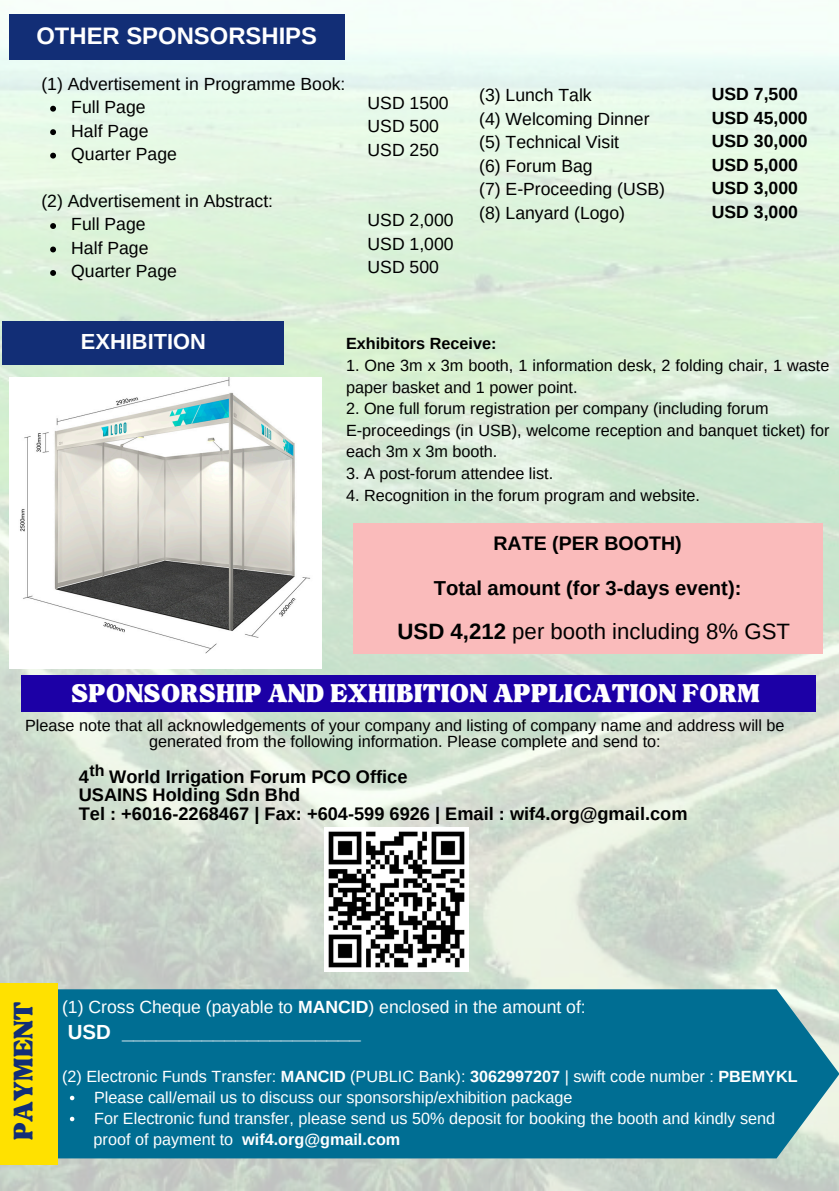
<style>
.page{position:relative;width:839px;height:1191px;background:#fff}
.page>*{position:absolute;margin:0;border:0;box-sizing:border-box;transform-origin:0 0}
.t1{font:37px "TAN Tangkiwood Display";letter-spacing:.01em;color:#122e76}
.t2{font:35.6px "TAN Tangkiwood Display";letter-spacing:.01em;color:#fff}
.t3{font:700 23.8px "Arimo";color:#fff}
.t4{font:22.2px "Arimo";color:#000}
.t5{font:700 21.8px "Arimo";color:#fff}
.t6{font:700 20.4px "Arimo";color:#fff}
.t7{font:700 20.2px "Arimo";color:#000}
.t8{font:700 19.6px "Arimo";color:#000}
.t9{font:700 18.2px/19px "Arimo";color:#000}
.t10{font:17.6px "Arimo";color:#000}
.t11{font:17.6px "Arimo";color:#fff}
.t12{font:700 17.6px/23.4px "Arimo";color:#000}
.t13{font:16.2px/21.6px "Arimo";color:#000}
.t14{font:16.2px "Arimo";color:#fff}
.t15{font:700 16.2px "Arimo";color:#fff}
.t16{font:700 16.2px "Arimo";color:#000}
.t17{font:700 16px "Arimo";color:#000}
.s1{font-weight:700}
.s2{font-weight:400}
</style>
<div class="page">
<img style="left:0;top:14px;width:838px;height:1177px">
<svg style="left:50px;top:106px;width:6px;height:6px"></svg>
<svg style="left:50px;top:129px;width:6px;height:6px"></svg>
<svg style="left:50px;top:153px;width:6px;height:6px"></svg>
<svg style="left:50px;top:223px;width:6px;height:6px"></svg>
<svg style="left:50px;top:247px;width:6px;height:5px"></svg>
<svg style="left:50px;top:270px;width:6px;height:6px"></svg>
<div style="left:9px;top:14px;width:335px;height:46px;background:#122e76"></div>
<img style="left:9px;top:378px;width:312px;height:291px">
<div style="left:3px;top:322px;width:281px;height:43px;background:#122e76"></div>
<div style="left:353px;top:523px;width:469px;height:131px;background:#fabbbb"></div>
<div style="left:21px;top:676px;width:795px;height:36px;background:#1c00a6"></div>
<div style="left:58px;top:989px;width:780px;height:169px;background:#006e93"></div>
<svg style="left:70px;top:1096px;width:4px;height:4px"></svg>
<svg style="left:70px;top:1117px;width:4px;height:4px"></svg>
<div style="left:0;top:983px;width:58px;height:182px;background:#ffe100"></div>
<img style="left:325px;top:827px;width:144px;height:144px">
<p class="t3" style="left:36px;top:22px;width:282px">OTHER SPONSORSHIPS</p>
<p class="t10" style="left:41px;top:74px;width:306px">(1) Advertisement in Programme Book:</p>
<h2 class="t10" style="left:71px;top:97px;width:76px">Full Page</h2>
<p class="t10" style="left:71px;top:121px;width:79px">Half Page</p>
<p class="t10" style="left:71px;top:144px;width:107px">Quarter Page</p>
<p class="t10" style="left:41px;top:191px;width:233px">(2) Advertisement in Abstract:</p>
<p class="t10" style="left:71px;top:215px;width:76px">Full Page</p>
<p class="t10" style="left:71px;top:238px;width:79px">Half Page</p>
<p class="t10" style="left:71px;top:261px;width:107px">Quarter Page</p>
<p class="t10" style="left:367px;top:93px;width:83px">USD 1500</p>
<p class="t10" style="left:367px;top:116px;width:73px">USD 500</p>
<p class="t10" style="left:367px;top:140px;width:73px">USD 250</p>
<p class="t10" style="left:367px;top:210px;width:88px">USD 2,000</p>
<p class="t10" style="left:367px;top:234px;width:88px">USD 1,000</p>
<p class="t10" style="left:367px;top:257px;width:73px">USD 500</p>
<p class="t10" style="left:479px;top:85px;width:114px">(3) Lunch Talk</p>
<h4 class="t10" style="left:479px;top:109px;width:172px">(4) Welcoming Dinner</h4>
<h5 class="t10" style="left:479px;top:132px;width:141px">(5) Technical Visit</h5>
<h3 class="t10" style="left:479px;top:156px;width:115px">(6) Forum Bag</h3>
<h1 class="t10" style="left:479px;top:179px;width:187px">(7) E-Proceeding (USB)</h1>
<p class="t10" style="left:479px;top:203px;width:147px">(8) Lanyard (Logo)</p>
<h5 class="t12" style="left:711px;top:82px;width:97px">USD 7,500<br>USD 45,000<br>USD 30,000<br>USD 5,000<br>USD 3,000<br>USD 3,000</h5>
<p class="t5" style="left:81px;top:329px;width:126px">EXHIBITION</p>
<p class="t16" style="left:346px;top:335px;width:152px">Exhibitors Receive:</p>
<p class="t13" style="left:346px;top:354px;width:485px">1. One 3m x 3m booth, 1 information desk, 2 folding chair, 1 waste paper basket and 1 power point.</p>
<h1 class="t13" style="left:346px;top:398px;width:424px">2. One full forum registration per company (including forum</h1>
<p class="t13" style="left:346px;top:419px;width:485px">E-proceedings (in USB), welcome reception and banquet ticket) for each 3m x 3m booth.</p>
<p class="t13" style="left:346px;top:463px;width:209px">3. A post-forum attendee list.</p>
<p class="t13" style="left:346px;top:484px;width:355px">4. Recognition in the forum program and website.</p>
<p class="t8" style="left:493px;top:532px;width:190px">RATE (PER BOOTH)</p>
<p class="t7" style="left:433px;top:577px;width:309px">Total amount (for 3-days event):</p>
<p class="t4" style="left:397px;top:619px;width:394px"><span class="s1">USD 4,212</span> per booth including 8% GST</p>
<p class="t2" style="left:71px;top:680px;width:689px">SPONSORSHIP AND EXHIBITION APPLICATION FORM</p>
<p class="t13" style="left:25px;top:717px;width:761px;line-height:16.2px;text-align:center">Please note that all acknowledgements of your company and listing of company name and address will be generated from the following information. Please complete and send to:</p>
<p class="t9" style="left:79px;top:767px;width:610px">4 World Irrigation Forum PCO Office<br>USAINS Holding Sdn Bhd<br>Tel : +6016-2268467 | Fax: +604-599 6926 | Email : wif4.org@gmail.com</p>
<p class="t17" style="left:90px;top:761px;width:17px">th</p>
<p class="t1" style="left:10px;top:1140px;width:139px;rotate:-90deg">PAYMENT</p>
<h2 class="t11" style="left:62px;top:997px;width:525px">(1) Cross Cheque (payable to <span class="s1">MANCID</span>) enclosed in the amount of:</h2>
<p class="t6" style="left:68px;top:1020px;width:294px">USD _____________________</p>
<p class="t14" style="left:62px;top:1068px;width:737px">(2) Electronic Funds Transfer: <span class="s1">MANCID</span> (PUBLIC Bank): <span class="s1">3062997207</span> | swift code number : <span class="s1">PBEMYKL</span></p>
<p class="t14" style="left:94px;top:1089px;width:480px">Please call/email us to discuss our sponsorship/exhibition package</p>
<p class="t14" style="left:94px;top:1110px;width:682px">For Electronic fund transfer, please send us 50% deposit for booking the booth and kindly send</p>
<p class="t15" style="left:94px;top:1131px;width:308px"><span class="s2">proof of payment to</span> wif4.org@gmail.com</p>
</div>
